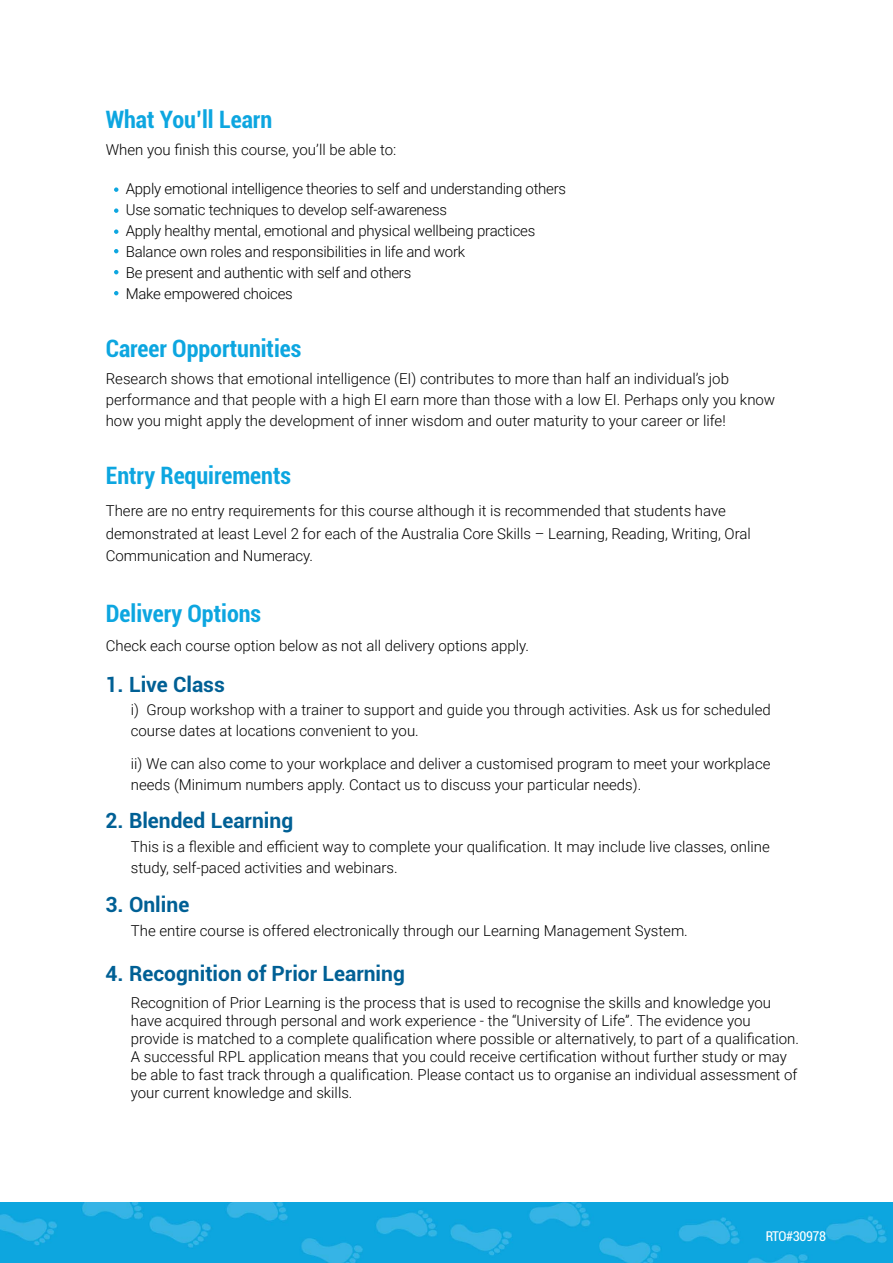
<style>
.page{position:relative;width:893px;height:1263px;background:#fff}
.page>*{position:absolute;margin:0;border:0;box-sizing:border-box;transform-origin:0 0}
.t1{font:700 condensed 24px "Roboto";color:#0da6e0}
.t2{font:700 21px "Roboto";color:#006095}
.t3{font:300 15px/21px "Roboto";color:#000}
.t4{font:condensed 13.5px "Roboto";letter-spacing:-.03em;color:#fff}
</style>
<div class="page">
<img style="left:0;top:1202px;width:893px;height:61px">
<svg style="left:114px;top:187px;width:4px;height:5px"></svg>
<svg style="left:114px;top:208px;width:4px;height:5px"></svg>
<svg style="left:114px;top:229px;width:4px;height:5px"></svg>
<svg style="left:114px;top:249px;width:4px;height:4px"></svg>
<svg style="left:114px;top:270px;width:4px;height:4px"></svg>
<svg style="left:114px;top:291px;width:4px;height:4px"></svg>
<h1 class="t1" style="left:106px;top:103px;width:168px">What You’ll Learn</h1>
<p class="t3" style="left:106px;top:139px;width:292px">When you finish this course, you’ll be able to:</p>
<p class="t3" style="left:126px;top:177px;width:442px">Apply emotional intelligence theories to self and understanding others Use somatic techniques to develop self-awareness<br>Apply healthy mental, emotional and physical wellbeing practices Balance own roles and responsibilities in life and work<br>Be present and authentic with self and others<br>Make empowered choices</p>
<h1 class="t1" style="left:106px;top:332px;width:197px">Career Opportunities</h1>
<p class="t3" style="left:106px;top:368px;width:671px">Research shows that emotional intelligence (EI) contributes to more than half an individual’s job performance and that people with a high EI earn more than those with a low EI. Perhaps only you know how you might apply the development of inner wisdom and outer maturity to your career or life!</p>
<h1 class="t1" style="left:106px;top:458px;width:187px">Entry Requirements</h1>
<p class="t3" style="left:106px;top:499px;width:647px;line-height:22.5px">There are no entry requirements for this course although it is recommended that students have demonstrated at least Level 2 for each of the Australia Core Skills – Learning, Reading, Writing, Oral<br>Communication and Numeracy.</p>
<h1 class="t1" style="left:106px;top:596px;width:157px">Delivery Options</h1>
<p class="t3" style="left:106px;top:635px;width:425px">Check each course option below as not all delivery options apply.</p>
<h2 class="t2" style="left:106px;top:669px;width:121px">1. Live Class</h2>
<p class="t3" style="left:131px;top:699px;width:641px">i) Group workshop with a trainer to support and guide you through activities. Ask us for scheduled course dates at locations convenient to you.</p>
<p class="t3" style="left:131px;top:753px;width:641px">ii) We can also come to your workplace and deliver a customised program to meet your workplace needs (Minimum numbers apply. Contact us to discuss your particular needs).</p>
<h2 class="t2" style="left:106px;top:806px;width:189px">2. Blended Learning</h2>
<p class="t3" style="left:131px;top:835px;width:640px">This is a flexible and efficient way to complete your qualification. It may include live classes, online study, self-paced activities and webinars.</p>
<h2 class="t2" style="left:106px;top:890px;width:85px">3. Online</h2>
<p class="t3" style="left:131px;top:919px;width:558px">The entire course is offered electronically through our Learning Management System.</p>
<h2 class="t2" style="left:106px;top:959px;width:301px">4. Recognition of Prior Learning</h2>
<p class="t3" style="left:131px;top:993px;width:670px;line-height:18px">Recognition of Prior Learning is the process that is used to recognise the skills and knowledge you have acquired through personal and work experience - the “University of Life”. The evidence you provide is matched to a complete qualification where possible or alternatively, to part of a qualification.<br>A successful RPL application means that you could receive certification without further study or may be able to fast track through a qualification. Please contact us to organise an individual assessment of your current knowledge and skills.</p>
<p class="t4" style="left:766px;top:1227px;width:62px">RTO#30978</p>
</div>
